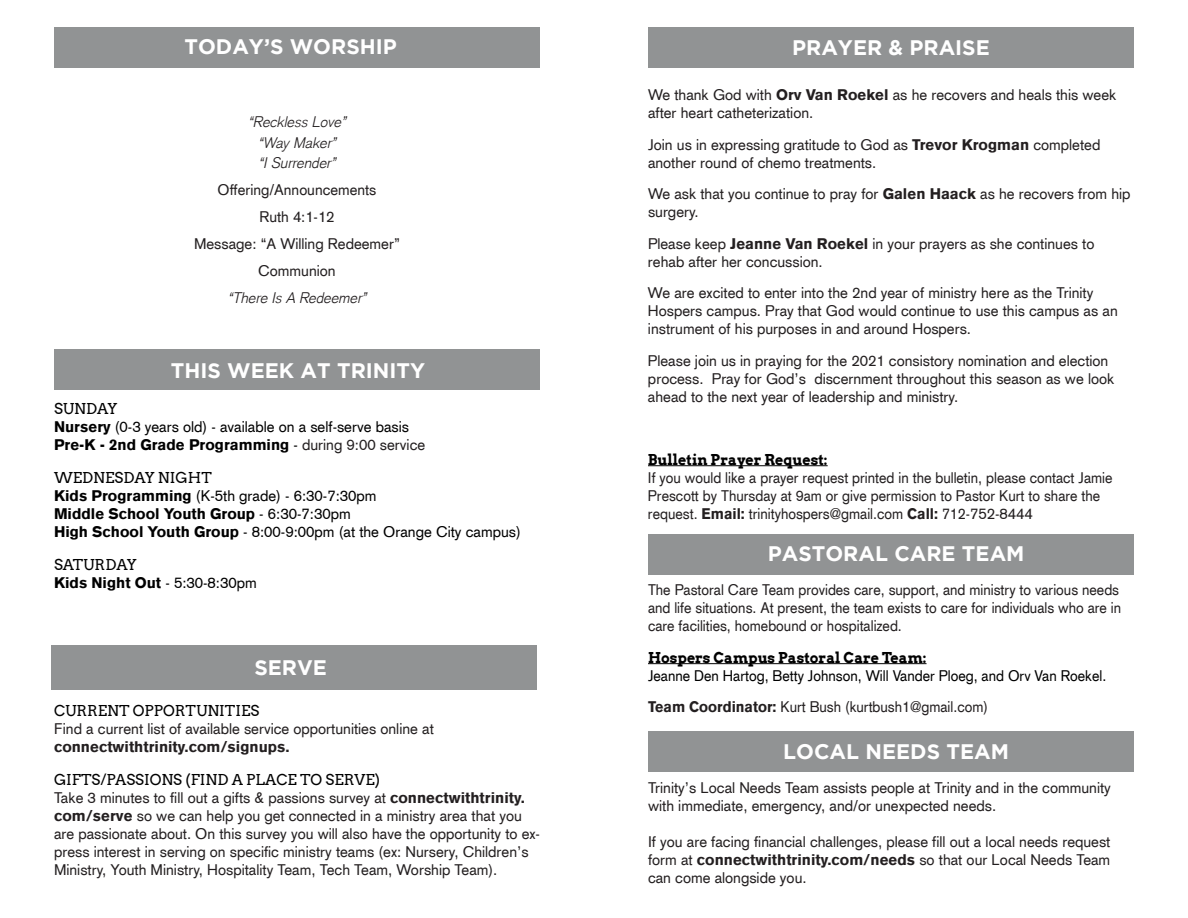
<style>
.page{position:relative;width:1188px;height:918px;background:#fff}
.page>*{position:absolute;margin:0;border:0;box-sizing:border-box;transform-origin:0 0}
.t1{font:700 21px "Gotham";color:#fff}
.t2{font:15px/18px "Akzidenz Grotesk CE";color:#231f20}
.t3{font:15px/18px "Akzidenz Grotesk CE";color:#231f20;scale:.95 1}
.t4{font:15px "Akzidenz Grotesk CE";color:#000}
.t5{font:900 15px "Akzidenz Grotesk CE";color:#000}
.t6{font:15px/18px "Akzidenz Grotesk CE";color:#000;scale:.95 1}
.t7{font:15px "Arvo";color:#000}
.t8{font:italic 300 15px "Akzidenz Grotesk";color:#231f20}
.t9{font:900 15px "Akzidenz Grotesk CE";color:#231f20}
.s1{font-weight:900}
.s2{font-weight:400}
.s3{font-weight:400;color:#231f20}
.s4{font-family:"Arvo";font-weight:700;color:#000}
.s5{font-family:"Arvo";font-weight:700}
</style>
<div class="page">
<div style="left:648px;top:534px;width:486px;height:40px;background:#919394"></div>
<div style="left:648px;top:27px;width:486px;height:40px;background:#919394"></div>
<div style="left:54px;top:349px;width:486px;height:41px;background:#919394"></div>
<div style="left:54px;top:27px;width:486px;height:41px;background:#919394"></div>
<hr style="left:648px;top:465px;width:180px;height:1px;background:#000">
<hr style="left:648px;top:663px;width:279px;height:1px;background:#000">
<div style="left:51px;top:646px;width:486px;height:44px;background:#919394"></div>
<div style="left:648px;top:732px;width:486px;height:40px;background:#919394"></div>
<p class="t1" style="left:185px;top:35px;width:214px">TODAY’S WORSHIP</p>
<p class="t8" style="left:248px;top:113px;width:99px">“Reckless Love”</p>
<p class="t8" style="left:258px;top:134px;width:79px">“Way Maker”</p>
<p class="t8" style="left:259px;top:154px;width:78px">“I Surrender”</p>
<p class="t2" style="left:218px;top:180px;width:160px">Offering/Announcements</p>
<p class="t2" style="left:259px;top:207px;width:77px">Ruth 4:1-12</p>
<p class="t2" style="left:194px;top:234px;width:207px">Message: “A Willing Redeemer”</p>
<p class="t2" style="left:258px;top:261px;width:79px">Communion</p>
<p class="t8" style="left:228px;top:289px;width:140px">“There Is A Redeemer”</p>
<p class="t1" style="left:171px;top:358px;width:256px">THIS WEEK AT TRINITY</p>
<p class="t7" style="left:54px;top:400px;width:65px">SUNDAY</p>
<p class="t4" style="left:54px;top:417px;width:357px"><span class="s1">Nursery</span> (0-3 years old) - available on a self-serve basis</p>
<p class="t5" style="left:54px;top:435px;width:373px">Pre-K - 2nd Grade Programming <span class="s2">-</span> <span class="s3">during 9:00 service</span></p>
<p class="t7" style="left:54px;top:469px;width:159px">WEDNESDAY NIGHT</p>
<p class="t4" style="left:54px;top:486px;width:324px"><span class="s1">Kids Programming</span> (K-5th grade) - 6:30-7:30pm</p>
<p class="t5" style="left:54px;top:504px;width:298px">Middle School Youth Group <span class="s2">- 6:30-7:30pm</span></p>
<p class="t4" style="left:54px;top:522px;width:468px"><span class="s1">High School Youth Group</span> - 8:00-9:00pm (at the Orange City campus)</p>
<p class="t7" style="left:54px;top:556px;width:84px">SATURDAY</p>
<p class="t5" style="left:54px;top:573px;width:204px">Kids Night Out <span class="s2">- 5:30-8:30pm</span></p>
<p class="t1" style="left:254px;top:656px;width:74px">SERVE</p>
<p class="t7" style="left:54px;top:701px;width:207px">CURRENT OPPORTUNITIES</p>
<p class="t2" style="left:54px;top:719px;width:381px">Find a current list of available service opportunities online at</p>
<p class="t9" style="left:54px;top:736px;width:237px">connectwithtrinity.com/signups.</p>
<p class="t7" style="left:54px;top:770px;width:328px">GIFTS/PASSIONS (FIND A PLACE TO SERVE)</p>
<p class="t2" style="left:54px;top:788px;width:488px">Take 3 minutes to fill out a gifts &amp; passions survey at <span class="s1">connectwithtrinity. com/serve</span> so we can help you get connected in a ministry area that you are passionate about. On this survey you will also have the opportunity to ex&shy;press interest in serving on specific ministry teams (ex: Nursery, Children’s Ministry, Youth Ministry, Hospitality Team, Tech Team, Worship Team).</p>
<p class="t1" style="left:792px;top:36px;width:199px">PRAYER &amp; PRAISE</p>
<p class="t2" style="left:648px;top:86px;width:470px">We thank God with <span class="s1">Orv Van Roekel</span> as he recovers and heals this week after heart catheterization.</p>
<p class="t2" style="left:648px;top:135px;width:454px">Join us in expressing gratitude to God as <span class="s1">Trevor Krogman</span> completed another round of chemo treatments.</p>
<p class="t2" style="left:648px;top:185px;width:484px">We ask that you continue to pray for <span class="s1">Galen Haack</span> as he recovers from hip surgery.</p>
<p class="t2" style="left:648px;top:234px;width:448px">Please keep <span class="s1">Jeanne Van Roekel</span> in your prayers as she continues to rehab after her concussion.</p>
<p class="t2" style="left:648px;top:284px;width:471px">We are excited to enter into the 2nd year of ministry here as the Trinity<br>Hospers campus. Pray that God would continue to use this campus as an instrument of his purposes in and around Hospers.</p>
<p class="t2" style="left:648px;top:351px;width:468px">Please join us in praying for the 2021 consistory nomination and election process. Pray for God’s discernment throughout this season as we look ahead to the next year of leadership and ministry.</p>
<p class="t3" style="left:648px;top:450px;width:491px"><span class="s4">Bulletin Prayer Request:<br></span>If you would like a prayer request printed in the bulletin, please contact Jamie Prescott by Thursday at 9am or give permission to Pastor Kurt to share the request. <span class="s1">Email:</span> trinityhospers@gmail.com <span class="s1">Call:</span> 712-752-8444</p>
<p class="t1" style="left:768px;top:541px;width:258px">PASTORAL CARE TEAM</p>
<p class="t3" style="left:648px;top:581px;width:500px">The Pastoral Care Team provides care, support, and ministry to various needs and life situations. At present, the team exists to care for individuals who are in care facilities, homebound or hospitalized.</p>
<p class="t6" style="left:648px;top:648px;width:484px"><span class="s5">Hospers Campus Pastoral Care Team:<br></span>Jeanne Den Hartog, Betty Johnson, Will Vander Ploeg, and Orv Van Roekel.</p>
<p class="t3" style="left:648px;top:698px;width:359px"><span class="s1">Team Coordinator:</span> Kurt Bush (kurtbush1@gmail.com)</p>
<p class="t1" style="left:783px;top:739px;width:227px">LOCAL NEEDS TEAM</p>
<p class="t2" style="left:648px;top:778px;width:464px">Trinity’s Local Needs Team assists people at Trinity and in the community with immediate, emergency, and/or unexpected needs.</p>
<p class="t2" style="left:648px;top:832px;width:464px;text-align:justify">If you are facing financial challenges, please fill out a local needs request form at <span class="s1">connectwithtrinity.com/needs</span> so that our Local Needs Team can come alongside you.</p>
</div>
